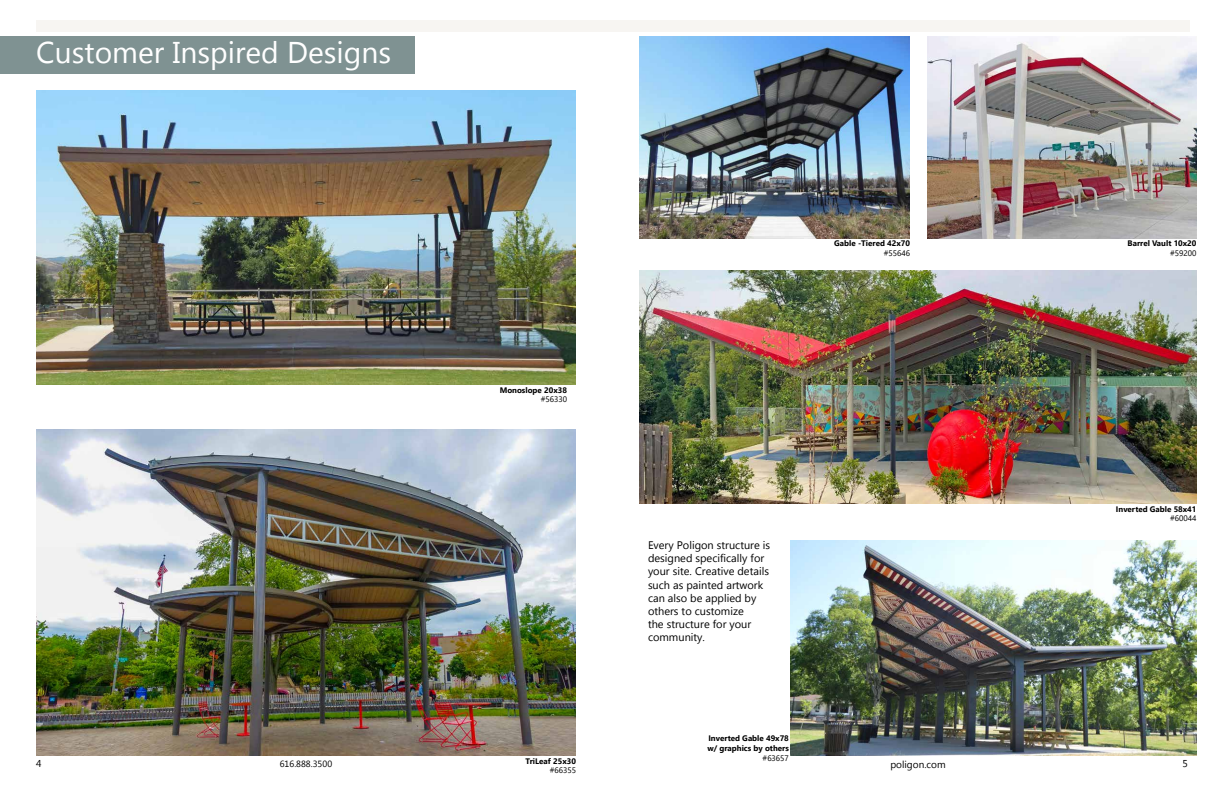
<style>
.page{position:relative;width:1224px;height:792px;background:#fff}
.page>*{position:absolute;margin:0;border:0;box-sizing:border-box;transform-origin:0 0}
.t1{font:30px "Microsoft Tai Le";color:#fff}
.t2{font:11px/13.2px "Microsoft New Tai Lue";color:#000}
.t3{font:10px "Microsoft New Tai Lue";color:#000}
.t4{font:9px "Microsoft New Tai Lue";color:#000}
.t5{font:700 8px/9.6px "Segoe UI";color:#000}
.t6{font:8px "Segoe UI";color:#000}
</style>
<div class="page">
<div style="left:36px;top:20px;width:1153px;height:12px;background:#f7f5f2"></div>
<div style="left:0;top:36px;width:415px;height:37px;background:#7f9292"></div>
<img style="left:927px;top:36px;width:270px;height:202px">
<img style="left:36px;top:90px;width:540px;height:295px">
<img style="left:640px;top:270px;width:556px;height:234px">
<img style="left:640px;top:36px;width:270px;height:203px">
<img style="left:791px;top:541px;width:405px;height:215px">
<img style="left:36px;top:429px;width:540px;height:327px">
<h1 class="t1" style="left:36px;top:35px;width:356px">Customer Inspired Designs</h1>
<p class="t5" style="left:500px;top:384px;width:69px">Monoslope 20x38</p>
<p class="t6" style="left:541px;top:392px;width:28px">#56330</p>
<p class="t5" style="left:834px;top:238px;width:77px">Gable -Tiered 42x70</p>
<p class="t6" style="left:884px;top:246px;width:28px">#55646</p>
<p class="t2" style="left:648px;top:539px;width:124px">Every Poligon structure is designed specifically for your site. Creative details such as painted artwork can also be applied by others to customize<br>the structure for your community.</p>
<p class="t5" style="left:1128px;top:238px;width:70px">Barrel Vault 10x20</p>
<p class="t6" style="left:1170px;top:246px;width:28px">#59200</p>
<p class="t5" style="left:1116px;top:504px;width:82px">Inverted Gable 58x41</p>
<p class="t6" style="left:1170px;top:511px;width:28px">#60044</p>
<p class="t5" style="left:707px;top:733px;width:83px">Inverted Gable 49x78 w/ graphics by others</p>
<p class="t6" style="left:763px;top:750px;width:28px">#63657</p>
<p class="t5" style="left:526px;top:756px;width:52px">TriLeaf 25x30</p>
<p class="t6" style="left:550px;top:763px;width:28px">#66355</p>
<p class="t3" style="left:36px;top:757px;width:7px">4</p>
<p class="t4" style="left:280px;top:759px;width:54px">616.888.3500</p>
<p class="t3" style="left:890px;top:759px;width:57px">poligon.com</p>
<p class="t3" style="left:1183px;top:757px;width:7px">5</p>
</div>
